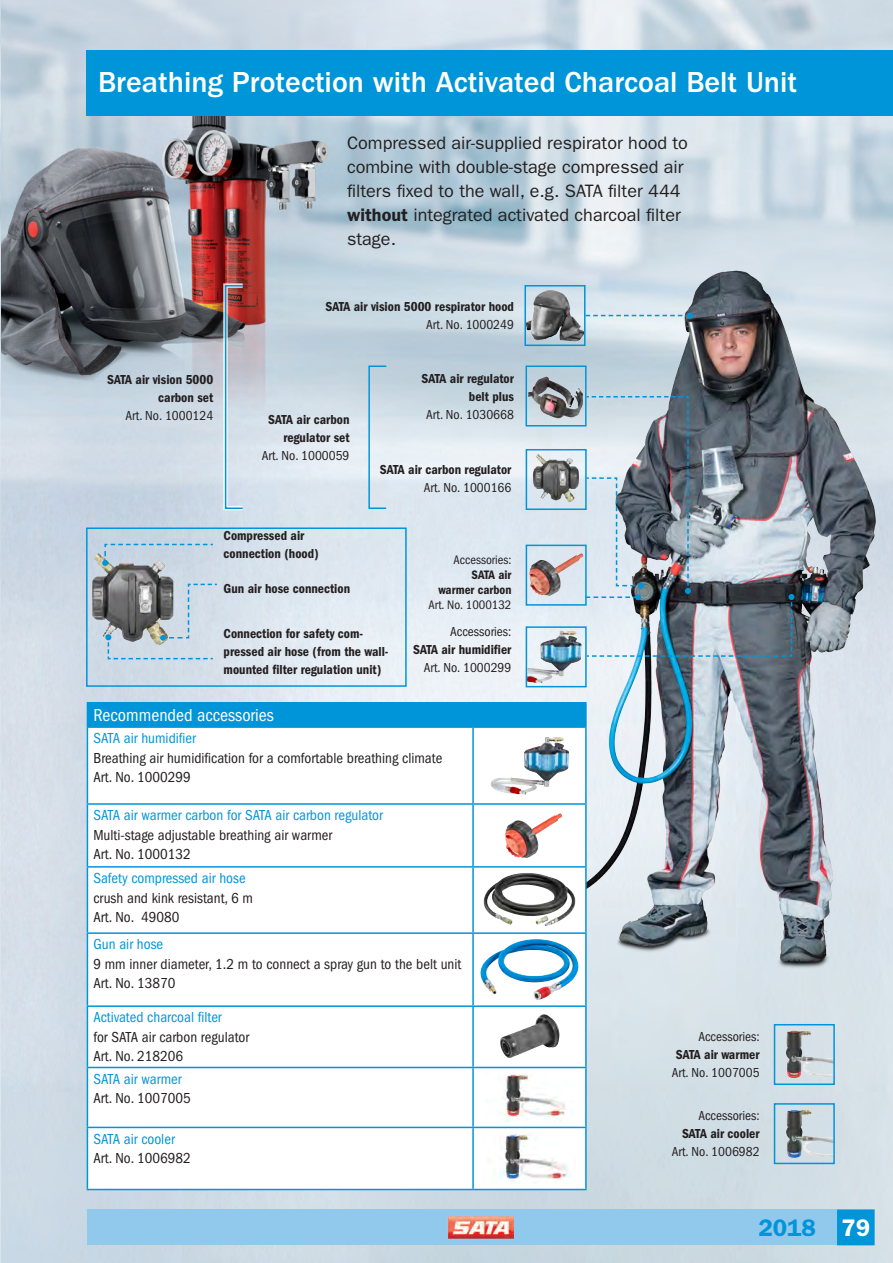
<style>
.page{position:relative;width:893px;height:1263px;background:#fff}
.page>*{position:absolute;margin:0;border:0;box-sizing:border-box;transform-origin:0 0}
.Headline_product_Bre{font:500 30px "ITC Franklin Gothic Std";color:#fff}
.t1{font:600 24px "ITC Franklin Gothic Std";color:#0095d9}
.Subline_product{font:18px/24px "ITC Franklin Gothic Std";color:#231f20}
.Content{font:condensed 18px "ITC Franklin Gothic Std";color:#fff}
.Content-2{font:condensed 15px "ITC Franklin Gothic Std";color:#231f20}
.Content-3{font:condensed 15px "ITC Franklin Gothic Std";color:#0095d9}
.Content-4{font:13.5px/18px "ITC Franklin Gothic Std Dm Cd";color:#231f20;text-align:right}
.Content-5{font:condensed 13.5px "ITC Franklin Gothic Std";color:#231f20}
.Content-6{font:condensed 12.75px "ITC Franklin Gothic Std";color:#231f20}
.Content-7{font:12.75px/15px "ITC Franklin Gothic Std Dm Cd";color:#231f20;text-align:right}
.s1{font-weight:600}
.s2{font-family:"ITC Franklin Gothic Std";font-stretch:condensed}
.s3{color:#fff}
</style>
<div class="page">
<img style="left:0;top:0;width:893px;height:1263px">
<div style="left:87px;top:50px;width:806px;height:65px;background:#0095d9"></div>
<div style="left:87px;top:1210px;width:787px;height:35px;background:#91c9ed"></div>
<div style="left:837px;top:1210px;width:37px;height:35px;background:#0095d9"></div>
<img style="left:448px;top:1208px;width:65px;height:39px">
<div style="left:86px;top:527px;width:321px;height:160px;border:2px solid #0095d9"></div>
<img style="left:92px;top:553px;width:76px;height:92px">
<img style="left:574px;top:229px;width:319px;height:769px">
<img style="left:528px;top:290px;width:55px;height:51px">
<div style="left:525px;top:285px;width:61px;height:61px;border:2px solid #0095d9"></div>
<img style="left:529px;top:368px;width:55px;height:54px">
<div style="left:526px;top:365px;width:61px;height:62px;border:2px solid #0095d9"></div>
<img style="left:533px;top:454px;width:36px;height:48px">
<div style="left:526px;top:449px;width:61px;height:61px;border:2px solid #0095d9"></div>
<div style="left:87px;top:703px;width:499px;height:24px;background:#0095d9"></div>
<svg style="left:88px;top:728px;width:497px;height:461px"></svg>
<hr style="left:87px;top:702px;width:386px;height:1px;background:#0095d9">
<hr style="left:473px;top:702px;width:114px;height:1px;background:#0095d9">
<hr style="left:585px;top:703px;width:2px;height:23px;background:#0095d9">
<hr style="left:87px;top:726px;width:386px;height:2px;background:#0095d9">
<hr style="left:87px;top:728px;width:1px;height:75px;background:#0095d9">
<hr style="left:473px;top:726px;width:114px;height:2px;background:#0095d9">
<hr style="left:472px;top:728px;width:2px;height:75px;background:#0095d9">
<hr style="left:585px;top:728px;width:2px;height:75px;background:#0095d9">
<hr style="left:87px;top:803px;width:386px;height:2px;background:#0095d9">
<hr style="left:87px;top:805px;width:1px;height:61px;background:#0095d9">
<hr style="left:473px;top:803px;width:114px;height:2px;background:#0095d9">
<hr style="left:472px;top:805px;width:2px;height:61px;background:#0095d9">
<hr style="left:585px;top:805px;width:2px;height:61px;background:#0095d9">
<hr style="left:87px;top:866px;width:386px;height:2px;background:#0095d9">
<hr style="left:87px;top:868px;width:1px;height:64px;background:#0095d9">
<hr style="left:473px;top:866px;width:114px;height:2px;background:#0095d9">
<hr style="left:472px;top:868px;width:2px;height:64px;background:#0095d9">
<hr style="left:585px;top:868px;width:2px;height:64px;background:#0095d9">
<hr style="left:87px;top:932px;width:386px;height:2px;background:#0095d9">
<hr style="left:87px;top:934px;width:1px;height:71px;background:#0095d9">
<hr style="left:473px;top:932px;width:114px;height:2px;background:#0095d9">
<hr style="left:472px;top:934px;width:2px;height:71px;background:#0095d9">
<hr style="left:585px;top:934px;width:2px;height:71px;background:#0095d9">
<hr style="left:87px;top:1005px;width:386px;height:2px;background:#0095d9">
<hr style="left:87px;top:1007px;width:1px;height:60px;background:#0095d9">
<hr style="left:473px;top:1005px;width:114px;height:2px;background:#0095d9">
<hr style="left:472px;top:1007px;width:2px;height:60px;background:#0095d9">
<hr style="left:585px;top:1007px;width:2px;height:60px;background:#0095d9">
<hr style="left:87px;top:1067px;width:386px;height:1px;background:#0095d9">
<hr style="left:87px;top:1068px;width:1px;height:59px;background:#0095d9">
<hr style="left:473px;top:1067px;width:114px;height:1px;background:#0095d9">
<hr style="left:472px;top:1068px;width:2px;height:59px;background:#0095d9">
<hr style="left:585px;top:1068px;width:2px;height:59px;background:#0095d9">
<hr style="left:87px;top:1127px;width:386px;height:1px;background:#0095d9">
<hr style="left:87px;top:1128px;width:1px;height:61px;background:#0095d9">
<hr style="left:473px;top:1127px;width:114px;height:1px;background:#0095d9">
<hr style="left:472px;top:1128px;width:2px;height:61px;background:#0095d9">
<hr style="left:585px;top:1128px;width:2px;height:61px;background:#0095d9">
<hr style="left:87px;top:1189px;width:386px;height:1px;background:#0095d9">
<hr style="left:473px;top:1189px;width:114px;height:1px;background:#0095d9">
<img style="left:513px;top:737px;width:34px;height:44px">
<img style="left:505px;top:813px;width:57px;height:45px">
<img style="left:484px;top:873px;width:91px;height:53px">
<img style="left:481px;top:939px;width:98px;height:61px">
<img style="left:500px;top:1014px;width:60px;height:45px">
<img style="left:485px;top:1073px;width:89px;height:48px">
<img style="left:483px;top:1133px;width:93px;height:50px">
<div style="left:368px;top:365px;width:19px;height:144px;border:2px solid #0095d9"></div>
<div style="left:223px;top:283px;width:22px;height:227px;border:4px solid #fff"></div>
<svg style="left:586px;top:313px;width:107px;height:6px"></svg>
<svg style="left:102px;top:543px;width:112px;height:23px;background:#bccfde"></svg>
<svg style="left:105px;top:583px;width:113px;height:77px;background:#a5afb6"></svg>
<img style="left:529px;top:553px;width:55px;height:43px">
<div style="left:526px;top:545px;width:61px;height:61px;border:2px solid #0095d9"></div>
<img style="left:585px;top:395px;width:210px;height:263px">
<img style="left:530px;top:631px;width:31px;height:40px">
<div style="left:526px;top:626px;width:61px;height:61px;border:2px solid #0095d9"></div>
<img style="left:0;top:229px;width:1px;height:772px">
<img style="left:785px;top:1030px;width:47px;height:48px">
<div style="left:774px;top:1024px;width:61px;height:61px;border:2px solid #0095d9"></div>
<img style="left:785px;top:1110px;width:47px;height:48px">
<div style="left:774px;top:1103px;width:61px;height:61px;border:2px solid #0095d9"></div>
<div style="left:225px;top:285px;width:19px;height:224px;border:2px solid #0095d9"></div>
<p class="Headline_product_Bre" style="left:98px;top:66px;width:701px">Breathing Protection with Activated Charcoal Belt Unit</p>
<p class="Subline_product" style="left:347px;top:131px;width:342px">Compressed air-supplied respirator hood to combine with double-stage compressed air filters fixed to the wall, e.g. SATA filter 444 <span class="s1">without</span> integrated activated charcoal filter stage.</p>
<p class="Content-4" style="left:325px;top:298px;width:190px">SATA air vision 5000 respirator hood<br><span class="s2">Art. No. 1000249</span></p>
<p class="Content-4" style="left:107px;top:370px;width:108px">SATA air vision 5000</p>
<p class="Content-4" style="left:158px;top:388px;width:56px">carbon set</p>
<p class="Content-5" style="left:126px;top:408px;width:89px">Art. No. 1000124</p>
<p class="Content-4" style="left:268px;top:410px;width:83px">SATA air carbon</p>
<p class="Content-4" style="left:283px;top:428px;width:68px">regulator set</p>
<p class="Content-5" style="left:262px;top:448px;width:89px">Art. No. 1000059</p>
<p class="Content-4" style="left:422px;top:370px;width:94px">SATA air regulator belt plus</p>
<p class="Content-5" style="left:426px;top:407px;width:89px">Art. No. 1030668</p>
<p class="Content-4" style="left:380px;top:461px;width:133px">SATA air carbon regulator</p>
<p class="Content-5" style="left:424px;top:480px;width:89px">Art. No. 1000166</p>
<p class="Content-4" style="left:224px;top:527px;width:97px;text-align:left">Compressed air connection (hood)</p>
<p class="Content-4" style="left:224px;top:580px;width:128px">Gun air hose connection</p>
<p class="Content-4" style="left:224px;top:625px;width:166px;text-align:left">Connection for safety com&shy;pressed air hose (from the wall&shy;mounted filter regulation unit)</p>
<p class="Content-5" style="left:450px;top:624px;width:63px">Accessories:</p>
<p class="Content-6" style="left:454px;top:553px;width:59px">Accessories:</p>
<p class="Content-7" style="left:439px;top:568px;width:74px">SATA air warmer carbon</p>
<p class="Content-6" style="left:429px;top:598px;width:84px">Art. No. 1000132</p>
<p class="Content-4" style="left:413px;top:640px;width:100px">SATA air humidifier</p>
<p class="Content-5" style="left:424px;top:660px;width:89px">Art. No. 1000299</p>
<p class="Content" style="left:93px;top:705px;width:182px">Recommended accessories</p>
<p class="Content-3" style="left:93px;top:730px;width:104px">SATA air humidifier</p>
<p class="Content-2" style="left:93px;top:749px;width:350px">Breathing air humidification for a comfortable breathing climate</p>
<p class="Content-2" style="left:93px;top:769px;width:99px">Art. No. 1000299</p>
<p class="Content-3" style="left:93px;top:807px;width:291px">SATA air warmer carbon for SATA air carbon regulator</p>
<p class="Content-2" style="left:93px;top:826px;width:240px">Multi-stage adjustable breathing air warmer</p>
<p class="Content-2" style="left:93px;top:846px;width:99px">Art. No. 1000132</p>
<p class="Content-3" style="left:93px;top:870px;width:154px">Safety compressed air hose</p>
<p class="Content-2" style="left:93px;top:889px;width:161px">crush and kink resistant, 6 m</p>
<p class="Content-2" style="left:93px;top:909px;width:87px">Art. No. 49080</p>
<p class="Content-3" style="left:93px;top:936px;width:71px">Gun air hose</p>
<p class="Content-2" style="left:93px;top:955px;width:370px">9 mm inner diameter, 1.2 m to connect a spray gun to the belt unit</p>
<p class="Content-2" style="left:93px;top:975px;width:84px">Art. No. 13870</p>
<p class="Content-3" style="left:93px;top:1009px;width:130px">Activated charcoal filter</p>
<p class="Content-2" style="left:93px;top:1029px;width:157px">for SATA air carbon regulator</p>
<p class="Content-2" style="left:93px;top:1048px;width:91px">Art. No. 218206</p>
<p class="Content-3" style="left:93px;top:1070px;width:90px">SATA air warmer</p>
<p class="Content-2" style="left:93px;top:1090px;width:99px">Art. No. 1007005</p>
<p class="Content-3" style="left:93px;top:1130px;width:83px">SATA air cooler</p>
<p class="Content-2" style="left:93px;top:1150px;width:99px">Art. No. 1006982</p>
<p class="Content-5" style="left:698px;top:1029px;width:63px">Accessories:</p>
<p class="Content-4" style="left:676px;top:1046px;width:85px">SATA air warmer</p>
<p class="Content-5" style="left:672px;top:1065px;width:89px">Art. No. 1007005</p>
<p class="Content-5" style="left:698px;top:1108px;width:63px">Accessories:</p>
<p class="Content-4" style="left:682px;top:1125px;width:79px">SATA air cooler</p>
<p class="Content-5" style="left:672px;top:1144px;width:89px">Art. No. 1006982</p>
<p class="t1" style="left:758px;top:1213px;width:113px">2018 <span class="s3">79</span></p>
</div>
